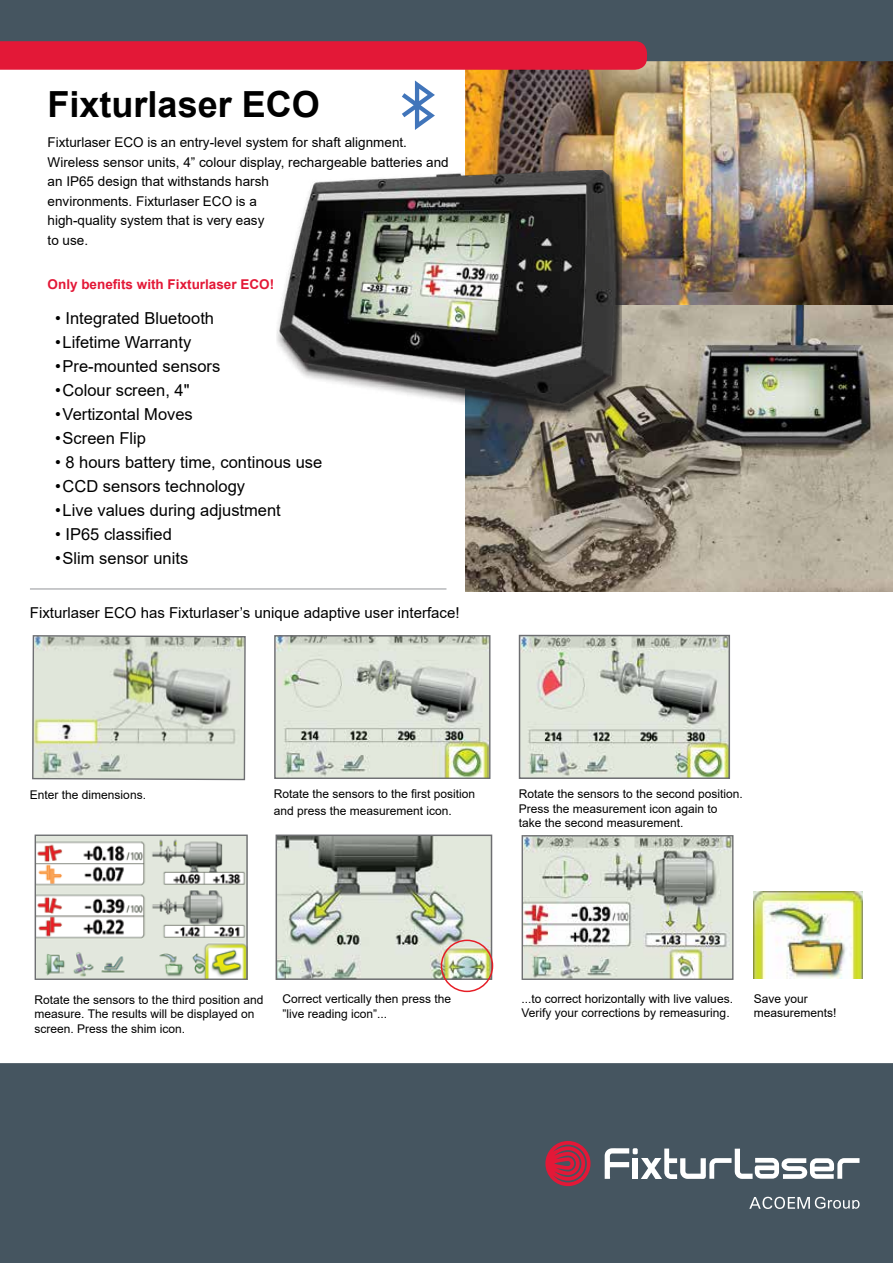
<style>
.page{position:relative;width:893px;height:1263px;background:#fff}
.page>*{position:absolute;margin:0;border:0;box-sizing:border-box;transform-origin:0 0}
.t1{font:700 36px "Arial";color:#000}
.t2{font:16.5px "Arial";color:#000}
.t3{font:15px "Arial";color:#000}
.t4{font:13.5px/19.5px "Arial";color:#000}
.t5{font:700 13.5px "Arial";color:#e31837}
.t6{font:12px/14.4px "Arial";color:#000}
</style>
<div class="page">
<img style="left:465px;top:304px;width:428px;height:287px">
<img style="left:465px;top:61px;width:428px;height:243px">
<div style="left:0;top:0;width:893px;height:61px;background:#455560"></div>
<svg style="left:0;top:41px;width:647px;height:29px;background:#e11a38"></svg>
<div style="left:0;top:1063px;width:893px;height:200px;background:#455560"></div>
<svg style="left:545px;top:1141px;width:46px;height:45px;background:#a23047"></svg>
<svg style="left:605px;top:1148px;width:254px;height:31px"></svg>
<svg style="left:749px;top:1197px;width:111px;height:12px"></svg>
<img style="left:279px;top:837px;width:210px;height:140px">
<div style="left:276px;top:834px;width:216px;height:146px;border:2px solid #6d6e71"></div>
<svg style="left:32px;top:635px;width:214px;height:146px;background:#cdd3c6"></svg>
<div style="left:441px;top:939px;width:52px;height:53px;border:2px solid #e61e26;border-radius:50%"></div>
<img style="left:276px;top:170px;width:346px;height:249px">
<img style="left:276px;top:637px;width:212px;height:140px">
<div style="left:274px;top:635px;width:216px;height:144px;border:1px solid #6d6e71"></div>
<img style="left:522px;top:638px;width:205px;height:138px">
<div style="left:519px;top:635px;width:211px;height:144px;border:2px solid #6d6e71"></div>
<img style="left:37px;top:836px;width:209px;height:142px">
<div style="left:35px;top:834px;width:213px;height:146px;border:1px solid #6d6e71"></div>
<img style="left:524px;top:837px;width:207px;height:141px">
<div style="left:522px;top:835px;width:211px;height:145px;border:1px solid #6d6e71"></div>
<svg style="left:402px;top:80px;width:33px;height:50px"></svg>
<img style="left:754px;top:892px;width:108px;height:87px">
<hr style="left:30px;top:589px;width:416px;height:1px;background:#939598">
<h1 class="t1" style="left:48px;top:79px;width:274px">Fixturlaser ECO</h1>
<p class="t4" style="left:48px;top:133px;width:403px">Fixturlaser ECO is an entry-level system for shaft alignment.<br>Wireless sensor units, 4” colour display, rechargeable batteries and an IP65 design that withstands harsh<br>environments. Fixturlaser ECO is a<br>high-quality system that is very easy<br>to use.</p>
<p class="t5" style="left:48px;top:275px;width:228px">Only benefits with Fixturlaser ECO!</p>
<h2 class="t2" style="left:55px;top:307px;width:160px">• Integrated Bluetooth</h2>
<h2 class="t2" style="left:55px;top:331px;width:138px">•Lifetime Warranty</h2>
<h2 class="t2" style="left:55px;top:355px;width:167px">•Pre-mounted sensors</h2>
<h2 class="t2" style="left:55px;top:379px;width:136px">•Colour screen, 4"</h2>
<h2 class="t2" style="left:55px;top:403px;width:139px">•Vertizontal Moves</h2>
<h2 class="t2" style="left:55px;top:427px;width:92px">•Screen Flip</h2>
<h2 class="t2" style="left:55px;top:451px;width:269px">• 8 hours battery time, continous use</h2>
<h2 class="t2" style="left:55px;top:475px;width:191px">•CCD sensors technology</h2>
<h2 class="t2" style="left:55px;top:499px;width:227px">•Live values during adjustment</h2>
<h2 class="t2" style="left:55px;top:523px;width:118px">• IP65 classified</h2>
<h2 class="t2" style="left:55px;top:547px;width:135px">•Slim sensor units</h2>
<p class="t3" style="left:30px;top:602px;width:431px">Fixturlaser ECO has Fixturlaser’s unique adaptive user interface!</p>
<p class="t6" style="left:30px;top:787px;width:118px">Enter the dimensions.</p>
<p class="t6" style="left:274px;top:786px;width:203px;line-height:16.6px">Rotate the sensors to the first position and press the measurement icon.</p>
<p class="t6" style="left:519px;top:787px;width:226px">Rotate the sensors to the second position.<br>Press the measurement icon again to take the second measurement.</p>
<p class="t6" style="left:35px;top:992px;width:230px">Rotate the sensors to the third position and measure. The results will be displayed on screen. Press the shim icon.</p>
<p class="t6" style="left:522px;top:991px;width:213px">...to correct horizontally with live values.<br>Verify your corrections by remeasuring.</p>
<p class="t6" style="left:754px;top:991px;width:84px">Save your measurements!</p>
<p class="t6" style="left:283px;top:992px;width:170px">Correct vertically then press the ”live reading icon”...</p>
</div>
